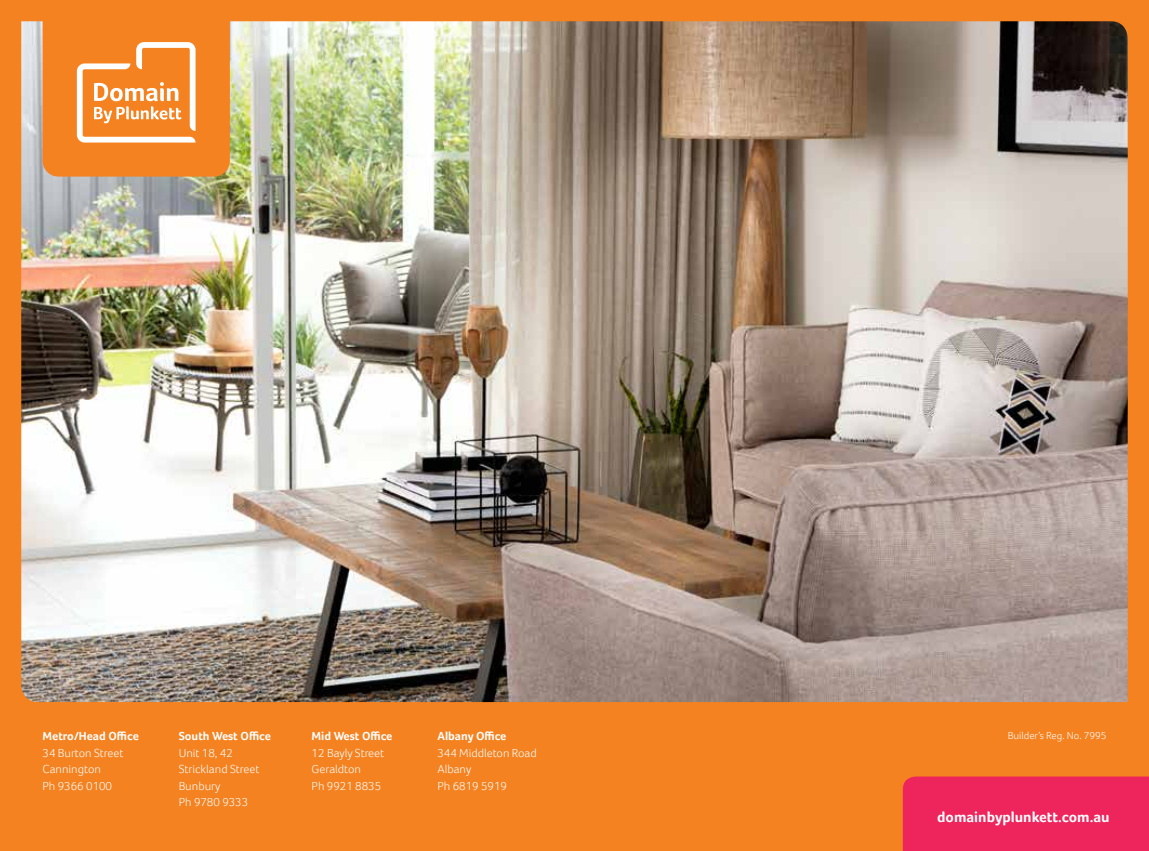
<style>
.page{position:relative;width:1149px;height:851px;background:#fff}
.page>*{position:absolute;margin:0;border:0;box-sizing:border-box;transform-origin:0 0}
.t1{font:700 15px "Foco";color:#fff}
.t2{font:300 12px/16.5px "Foco";color:#fff}
.t3{font:700 12px "Foco";color:#fff}
.t4{font:300 10.5px "Foco";color:#fff}
</style>
<div class="page">
<div style="left:0;top:0;width:1148px;height:850px;background:#f58220"></div>
<img style="left:21px;top:21px;width:1106px;height:681px">
<div style="left:902px;top:776px;width:246px;height:74px;background:#ee255c"></div>
<svg style="left:43px;top:21px;width:187px;height:155px"></svg>
<p class="t3" style="left:43px;top:728px;width:98px">Metro/Head Office</p>
<p class="t2" style="left:43px;top:744px;width:82px">34 Burton Street<br>Cannington<br>Ph 9366 0100</p>
<p class="t3" style="left:179px;top:728px;width:94px">South West Office</p>
<p class="t2" style="left:179px;top:744px;width:82px">Unit 18, 42<br>Strickland Street<br>Bunbury<br>Ph 9780 9333</p>
<p class="t3" style="left:311px;top:728px;width:82px">Mid West Office</p>
<p class="t2" style="left:311px;top:744px;width:74px">12 Bayly Street<br>Geraldton<br>Ph 9921 8835</p>
<p class="t3" style="left:437px;top:728px;width:70px">Albany Office</p>
<p class="t2" style="left:437px;top:744px;width:101px">344 Middleton Road<br>Albany<br>Ph 6819 5919</p>
<p class="t4" style="left:1007px;top:729px;width:100px">Builder’s Reg. No. 7995</p>
<p class="t1" style="left:936px;top:807px;width:174px">domainbyplunkett.com.au</p>
</div>
